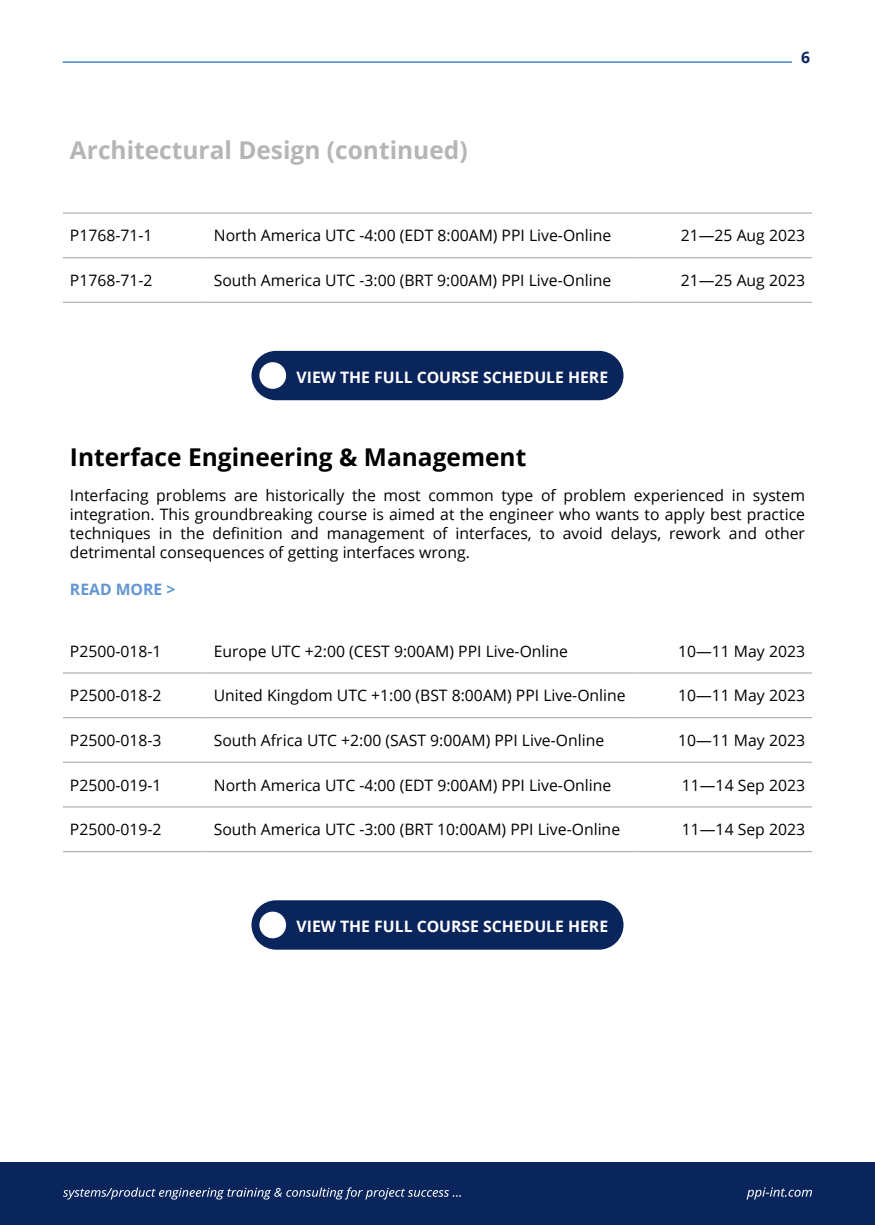
<style>
.page{position:relative;width:875px;height:1225px;background:#fff}
.page>*{position:absolute;margin:0;border:0;box-sizing:border-box;transform-origin:0 0}
.t1{font:700 24.5px "Open Sans";color:#000}
.t2{font:700 24.5px "Open Sans";color:#b5b5b5}
.t3{font:15.75px/18.9px "Open Sans";color:#000;text-align:justify}
.t4{font:700 15.75px "Open Sans";color:#fff}
.t5{font:700 15.75px "Open Sans";color:#6196d0}
.t6{font:700 15.75px "Open Sans";color:#0a245c}
</style>
<div class="page">
<div style="left:0;top:1162px;width:875px;height:63px;background:#0a245c"></div>
<svg style="left:63px;top:1187px;width:398px;height:13px"></svg>
<svg style="left:747px;top:1187px;width:65px;height:13px"></svg>
<hr style="left:63px;top:61px;width:729px;height:2px;background:#6196d0">
<hr style="left:63px;top:672px;width:144px;height:2px;background:#b5b5b5">
<hr style="left:207px;top:672px;width:431px;height:2px;background:#b5b5b5">
<hr style="left:638px;top:672px;width:174px;height:2px;background:#b5b5b5">
<hr style="left:63px;top:717px;width:144px;height:1px;background:#b5b5b5">
<hr style="left:207px;top:717px;width:431px;height:1px;background:#b5b5b5">
<hr style="left:638px;top:717px;width:174px;height:1px;background:#b5b5b5">
<hr style="left:63px;top:762px;width:144px;height:1px;background:#b5b5b5">
<hr style="left:207px;top:762px;width:431px;height:1px;background:#b5b5b5">
<hr style="left:638px;top:762px;width:174px;height:1px;background:#b5b5b5">
<hr style="left:63px;top:806px;width:144px;height:2px;background:#b5b5b5">
<hr style="left:207px;top:806px;width:431px;height:2px;background:#b5b5b5">
<hr style="left:638px;top:806px;width:174px;height:2px;background:#b5b5b5">
<hr style="left:63px;top:851px;width:144px;height:1px;background:#b5b5b5">
<hr style="left:207px;top:851px;width:431px;height:1px;background:#b5b5b5">
<hr style="left:638px;top:851px;width:174px;height:1px;background:#b5b5b5">
<hr style="left:63px;top:212px;width:144px;height:2px;background:#b5b5b5">
<hr style="left:207px;top:212px;width:431px;height:2px;background:#b5b5b5">
<hr style="left:638px;top:212px;width:174px;height:2px;background:#b5b5b5">
<hr style="left:63px;top:257px;width:144px;height:1px;background:#b5b5b5">
<hr style="left:207px;top:257px;width:431px;height:1px;background:#b5b5b5">
<hr style="left:638px;top:257px;width:174px;height:1px;background:#b5b5b5">
<hr style="left:63px;top:302px;width:144px;height:1px;background:#b5b5b5">
<hr style="left:207px;top:302px;width:431px;height:1px;background:#b5b5b5">
<hr style="left:638px;top:302px;width:174px;height:1px;background:#b5b5b5">
<div style="left:251px;top:351px;width:373px;height:49px;background:#0a245c;border-radius:25px"></div>
<div style="left:259px;top:362px;width:27px;height:27px;background:#fff;border-radius:50%"></div>
<div style="left:251px;top:900px;width:373px;height:50px;background:#0a245c;border-radius:25px"></div>
<div style="left:259px;top:912px;width:27px;height:26px;background:#fff;border-radius:50%"></div>
<h1 class="t2" style="left:70px;top:133px;width:399px">Architectural Design (continued)</h1>
<p class="t6" style="left:801px;top:46px;width:10px">6</p>
<p class="t3" style="left:70px;top:226px;width:84px">P1768-71-1</p>
<p class="t3" style="left:214px;top:226px;width:399px">North America UTC -4:00 (EDT 8:00AM) PPI Live-Online</p>
<p class="t3" style="left:681px;top:226px;width:126px">21—25 Aug 2023</p>
<p class="t3" style="left:70px;top:270px;width:84px">P1768-71-2</p>
<p class="t3" style="left:214px;top:270px;width:399px">South America UTC -3:00 (BRT 9:00AM) PPI Live-Online</p>
<p class="t3" style="left:681px;top:270px;width:126px">21—25 Aug 2023</p>
<p class="t4" style="left:297px;top:366px;width:313px">VIEW THE FULL COURSE SCHEDULE HERE</p>
<h1 class="t1" style="left:70px;top:440px;width:458px">Interface Engineering &amp; Management</h1>
<p class="t3" style="left:70px;top:485px;width:737px">Interfacing problems are historically the most common type of problem experienced in system integration. This groundbreaking course is aimed at the engineer who wants to apply best practice techniques in the definition and management of interfaces, to avoid delays, rework and other detrimental consequences of getting interfaces wrong.</p>
<p class="t5" style="left:70px;top:578px;width:107px">READ MORE &gt;</p>
<p class="t3" style="left:70px;top:641px;width:93px">P2500-018-1</p>
<p class="t3" style="left:214px;top:641px;width:356px">Europe UTC +2:00 (CEST 9:00AM) PPI Live-Online</p>
<p class="t3" style="left:678px;top:641px;width:128px">10—11 May 2023</p>
<p class="t3" style="left:70px;top:686px;width:93px">P2500-018-2</p>
<p class="t3" style="left:214px;top:686px;width:413px">United Kingdom UTC +1:00 (BST 8:00AM) PPI Live-Online</p>
<p class="t3" style="left:678px;top:686px;width:128px">10—11 May 2023</p>
<p class="t3" style="left:70px;top:730px;width:93px">P2500-018-3</p>
<p class="t3" style="left:214px;top:730px;width:392px">South Africa UTC +2:00 (SAST 9:00AM) PPI Live-Online</p>
<p class="t3" style="left:678px;top:730px;width:128px">10—11 May 2023</p>
<p class="t3" style="left:70px;top:775px;width:93px">P2500-019-1</p>
<p class="t3" style="left:214px;top:775px;width:399px">North America UTC -4:00 (EDT 9:00AM) PPI Live-Online</p>
<p class="t3" style="left:682px;top:775px;width:125px">11—14 Sep 2023</p>
<p class="t3" style="left:70px;top:820px;width:93px">P2500-019-2</p>
<p class="t3" style="left:214px;top:820px;width:408px">South America UTC -3:00 (BRT 10:00AM) PPI Live-Online</p>
<p class="t3" style="left:682px;top:820px;width:125px">11—14 Sep 2023</p>
<p class="t4" style="left:297px;top:915px;width:313px">VIEW THE FULL COURSE SCHEDULE HERE</p>
</div>
